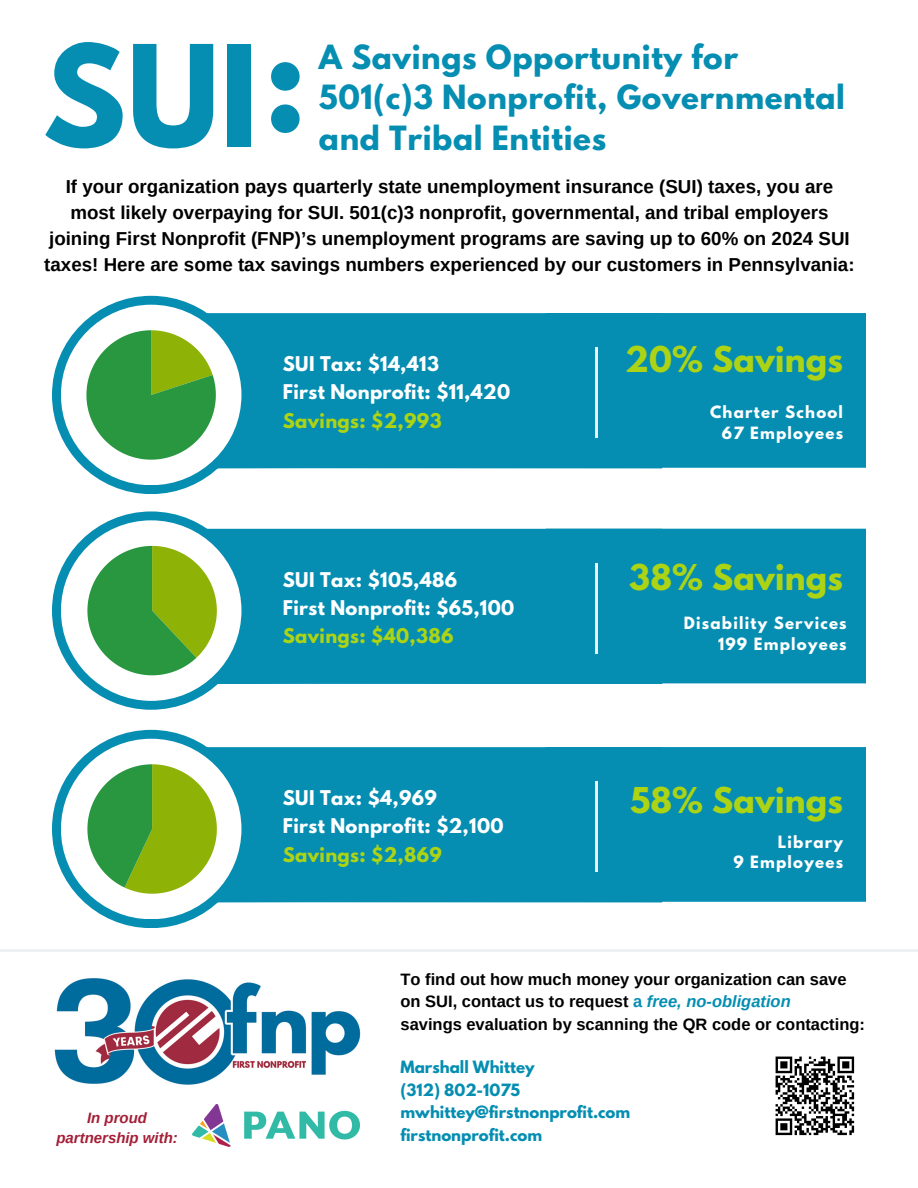
<style>
.page{position:relative;width:918px;height:1188px;background:#fff}
.page>*{position:absolute;margin:0;border:0;box-sizing:border-box;transform-origin:0 0}
.t1{font:700 124.5px "League Spartan";color:#058eb2}
.t2{font:700 31.5px "League Spartan";letter-spacing:.005em;color:#acd414}
.t3{font:700 29.55px/40.2px "League Spartan";letter-spacing:.02em;color:#058eb2}
.t4{font:700 18.75px/25.8px "Arimo";color:#000;text-align:center}
.t5{font:700 18px/28.3px "League Spartan";letter-spacing:.02em;color:#fff}
.t6{font:700 16.5px/22.5px "Arimo";color:#000}
.t7{font:700 15px "League Spartan";color:#058eb2}
.t8{font:700 15px "League Spartan";letter-spacing:.08em;color:#fff}
.t9{font:italic 700 15px/20.2px "Arimo";color:#a31f37;text-align:center}
.s1{color:#acd414}
.s2{color:#058eb2}
.s3{font-style:italic;color:#058eb2}
</style>
<div class="page">
<div style="left:207px;top:313px;width:299px;height:155px;background:#058eb2"></div>
<div style="left:506px;top:313px;width:360px;height:155px;background:#058eb2"></div>
<hr style="left:595px;top:348px;width:2px;height:90px;background:#eff0f2">
<div style="left:52px;top:296px;width:198px;height:198px;background:#058eb2;border-radius:50%"></div>
<div style="left:61px;top:305px;width:180px;height:180px;background:#fff;border-radius:50%"></div>
<svg style="left:86px;top:330px;width:130px;height:130px"></svg>
<div style="left:208px;top:529px;width:481px;height:155px;background:#058eb2"></div>
<svg style="left:835px;top:683px;width:31px;height:1px"></svg>
<div style="left:506px;top:529px;width:360px;height:154px;background:#058eb2"></div>
<hr style="left:595px;top:563px;width:2px;height:91px;background:#eff0f2">
<div style="left:52px;top:511px;width:198px;height:199px;background:#058eb2;border-radius:50%"></div>
<div style="left:61px;top:520px;width:180px;height:181px;background:#fff;border-radius:50%"></div>
<svg style="left:87px;top:546px;width:130px;height:129px"></svg>
<div style="left:207px;top:747px;width:299px;height:155px;background:#058eb2"></div>
<div style="left:506px;top:747px;width:360px;height:155px;background:#058eb2"></div>
<hr style="left:595px;top:782px;width:2px;height:90px;background:#eff0f2">
<div style="left:52px;top:730px;width:198px;height:198px;background:#058eb2;border-radius:50%"></div>
<div style="left:61px;top:739px;width:180px;height:180px;background:#fff;border-radius:50%"></div>
<svg style="left:87px;top:764px;width:130px;height:130px"></svg>
<hr style="left:0;top:949px;width:918px;height:3px;background:#eff0f2">
<img style="left:54px;top:978px;width:307px;height:107px">
<img style="left:775px;top:1056px;width:80px;height:80px">
<img style="left:193px;top:1104px;width:166px;height:43px">
<h3 class="t1" style="left:42px;top:35px;width:218px">SUI</h3>
<h2 class="t3" style="left:319px;top:41px;width:528px">A Savings Opportunity for<br>501(c)3 Nonprofit, Governmental</h2>
<p class="t1" style="left:264px;top:19px;width:45px">:</p>
<h2 class="t3" style="left:319px;top:121px;width:289px">and Tribal Entities</h2>
<h3 class="t4" style="left:44px;top:173px;width:812px">If your organization pays quarterly state unemployment insurance (SUI) taxes, you are most likely overpaying for SUI. 501(c)3 nonprofit, governmental, and tribal employers joining First Nonprofit (FNP)’s unemployment programs are saving up to 60% on 2024 SUI taxes! Here are some tax savings numbers experienced by our customers in Pennsylvania:</h3>
<p class="t9" style="left:56px;top:1107px;width:123px">In proud partnership with:</p>
<p class="t5" style="left:283px;top:352px;width:229px">SUI Tax: $14,413<br>First Nonprofit: $11,420<br><span class="s1">Savings: $2,993</span></p>
<p class="t5" style="left:283px;top:568px;width:233px">SUI Tax: $105,486<br>First Nonprofit: $65,100<br><span class="s1">Savings: $40,386</span></p>
<p class="t5" style="left:283px;top:786px;width:222px">SUI Tax: $4,969<br>First Nonprofit: $2,100<br><span class="s1">Savings: $2,869</span></p>
<p class="t2" style="left:625px;top:344px;width:219px">20% Savings</p>
<h3 class="t8" style="left:710px;top:405px;width:134px">Charter School</h3>
<h2 class="t8" style="left:722px;top:425px;width:123px">67 Employees</h2>
<p class="t2" style="left:629px;top:562px;width:215px">38% Savings</p>
<p class="t8" style="left:684px;top:616px;width:164px">Disability Services</p>
<p class="t8" style="left:718px;top:637px;width:130px">199 Employees</p>
<p class="t2" style="left:630px;top:785px;width:215px">58% Savings</p>
<p class="t8" style="left:778px;top:834px;width:67px">Library</p>
<p class="t8" style="left:733px;top:855px;width:111px">9 Employees</p>
<p class="t6" style="left:401px;top:968px;width:466px">To find out how much money your organization can save on SUI, contact us to request <span class="s2">a</span> <span class="s3">free, no-obligation<br></span>savings evaluation by scanning the QR code or contacting:</p>
<h3 class="t7" style="left:401px;top:1060px;width:136px">Marshall Whittey</h3>
<h2 class="t7" style="left:401px;top:1082px;width:121px">(312) 802-1075</h2>
<p class="t7" style="left:401px;top:1105px;width:231px">mwhittey@firstnonprofit.com</p>
<p class="t7" style="left:401px;top:1127px;width:143px">firstnonprofit.com</p>
</div>
